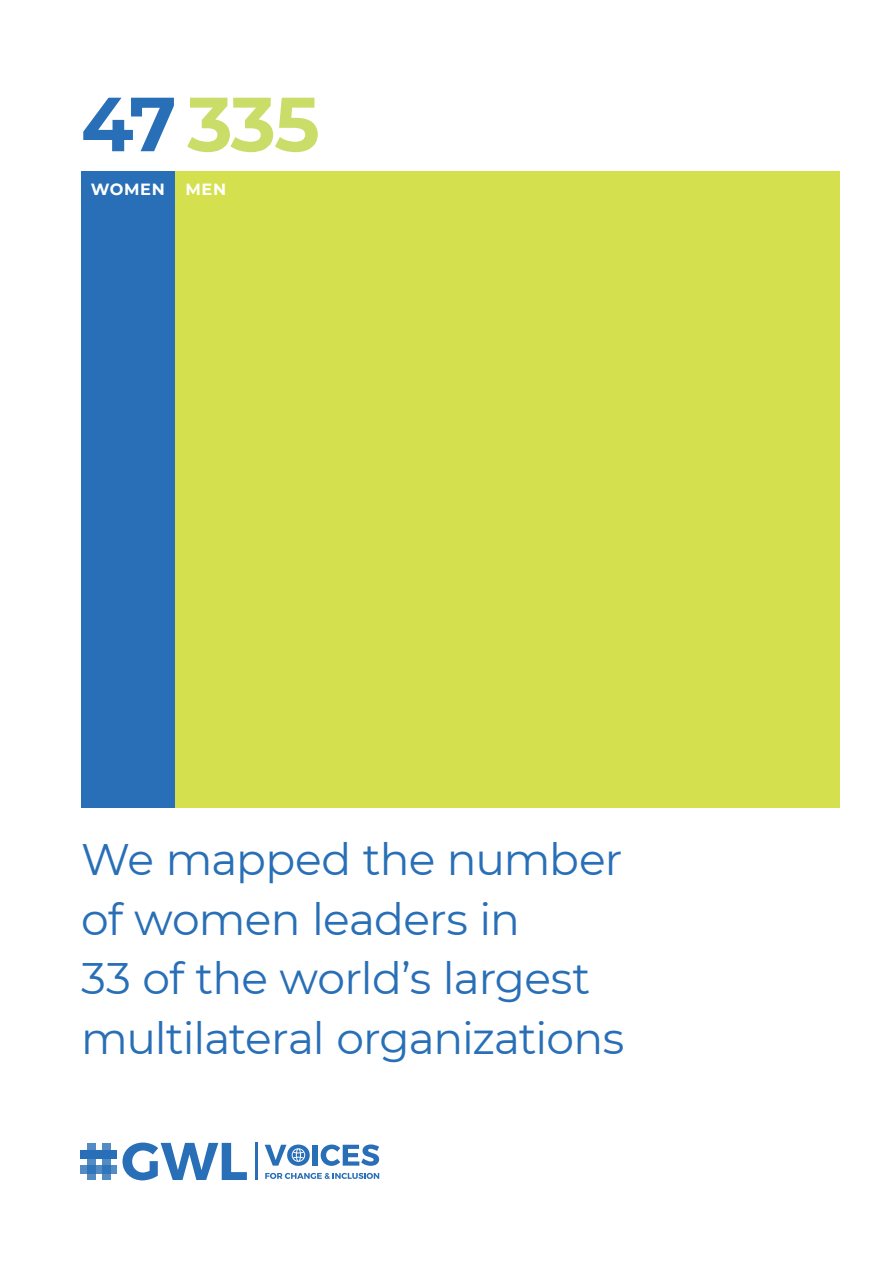
<style>
.page{position:relative;width:893px;height:1263px;background:#fff}
.page>*{position:absolute;margin:0;border:0;box-sizing:border-box;transform-origin:0 0}
.t1{font:700 76.5px "Montserrat";color:#cadd69}
.t2{font:44.1px/59.4px "Montserrat";letter-spacing:-.02em;color:#286fb7}
.t3{font:700 16.2px "Montserrat";letter-spacing:.035em;color:#fff}
.s1{color:#286fb7}
</style>
<div class="page">
<div style="left:81px;top:171px;width:758px;height:636px;background:#d5e04e"></div>
<div style="left:81px;top:171px;width:93px;height:636px;background:#286fb7"></div>
<svg style="left:265px;top:1173px;width:114px;height:6px"></svg>
<svg style="left:87px;top:1143px;width:8px;height:36px"></svg>
<svg style="left:102px;top:1143px;width:8px;height:36px"></svg>
<div style="left:81px;top:1151px;width:36px;height:8px;background:#286fb7"></div>
<svg style="left:81px;top:1165px;width:36px;height:8px"></svg>
<svg style="left:123px;top:1142px;width:124px;height:38px"></svg>
<hr style="left:255px;top:1143px;width:2px;height:37px;background:#286fb7">
<div style="left:313px;top:1145px;width:5px;height:20px;background:#286fb7"></div>
<svg style="left:321px;top:1144px;width:58px;height:22px"></svg>
<svg style="left:265px;top:1144px;width:45px;height:22px"></svg>
<p class="t1" style="left:81px;top:69px;width:240px"><span class="s1">47</span> 335</p>
<p class="t3" style="left:91px;top:177px;width:75px">WOMEN</p>
<p class="t3" style="left:185px;top:177px;width:42px">MEN</p>
<p class="t2" style="left:81px;top:828px;width:545px">We mapped the number of women leaders in<br>33 of the world’s largest multilateral organizations</p>
</div>
